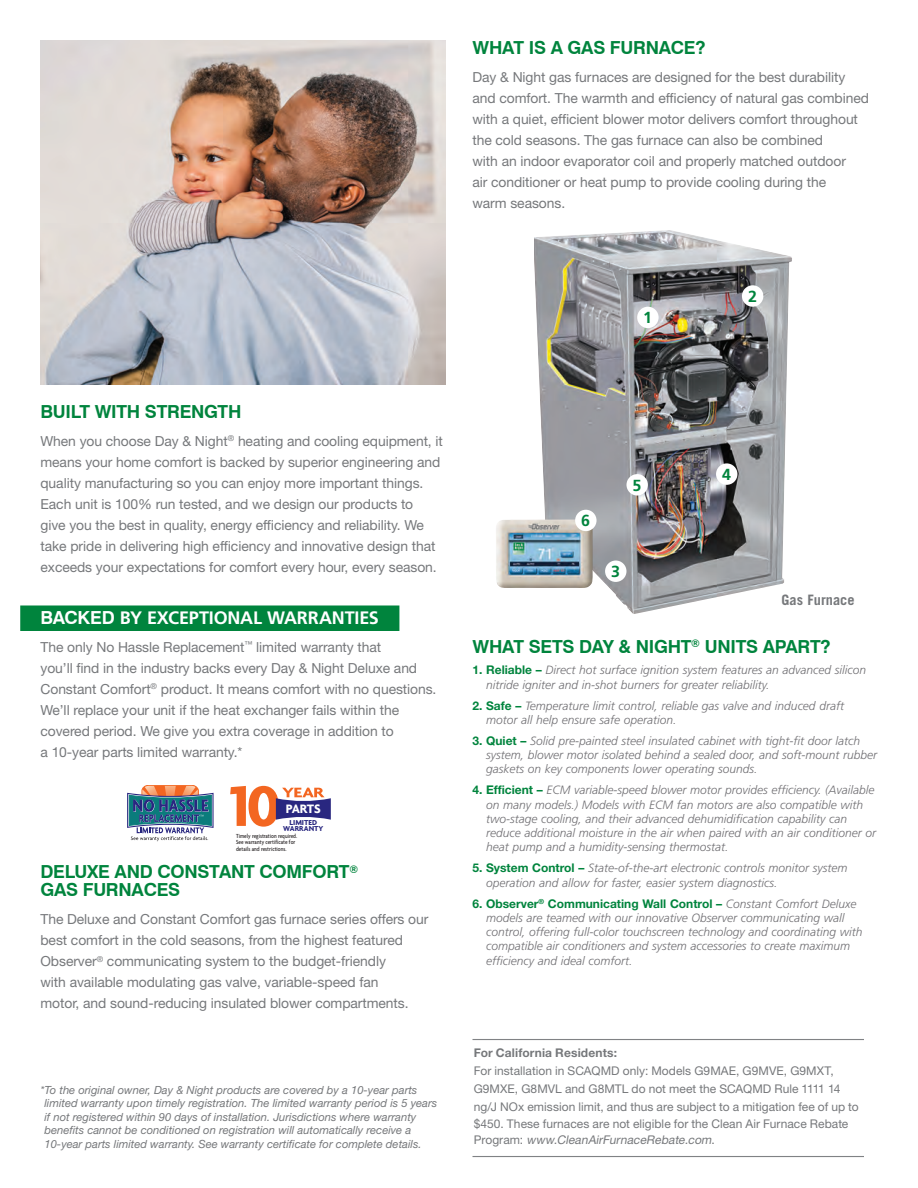
<style>
.page{position:relative;width:918px;height:1188px;background:#fff}
.page>*{position:absolute;margin:0;border:0;box-sizing:border-box;transform-origin:0 0}
.t1{font:700 condensed 61.65px "Agenda";color:#f36621;scale:1.17 1}
.D-Green_header{font:700 18px/18px "Swiss 721 BT";letter-spacing:-.015em;color:#00843d}
.D-White_header_with{font:700 18px "Frutiger LT Std";letter-spacing:-.01em;color:#fff}
.t2{font:700 16.05px "Frutiger LT Std";color:#00843d}
.t3{font:700 14.4px "Trade Gothic LT Std";color:#76787b}
.D-Body_Copy{font:13.8px/21px "Helvetica Neue LT Std";letter-spacing:-.005em;color:#76787b}
.t4{font:700 13.2px "Agenda";letter-spacing:-.03em;color:#fff}
.D-Numbered_list{font:italic 300 12px/14.2px "Frutiger LT Std";color:#717074}
.t5{font:12px/18px "Helvetica Neue LT Std";letter-spacing:.005em;color:#76787b}
.t6{font:700 12px "Helvetica Neue LT Std";letter-spacing:.01em;color:#76787b}
.D-Disclaimer_grey_it{font:italic 11.25px/13.5px "Helvetica Neue LT Std";color:#76787b}
.t7{font:700 7.8px "Agenda";color:#292780}
.t8{font:500 condensed 6.3px/6.3px "Agenda";color:#231f20}
.s1{font-family:"Swiss 721 BT"}
.s2{font-family:"Helvetica Neue LT Std";font-weight:700;font-style:normal;color:#00843d}
.s3{font-style:italic}
</style>
<div class="page">
<div style="left:20px;top:605px;width:379px;height:26px;background:#00843d"></div>
<svg style="left:276px;top:788px;width:55px;height:32px"></svg>
<svg style="left:127px;top:785px;width:87px;height:56px"></svg>
<img style="left:40px;top:40px;width:406px;height:344px">
<img style="left:534px;top:230px;width:258px;height:384px">
<div style="left:637px;top:307px;width:22px;height:21px;background:#fff;border-radius:50%"></div>
<div style="left:742px;top:285px;width:21px;height:22px;background:#fff;border-radius:50%"></div>
<div style="left:626px;top:474px;width:22px;height:22px;background:#fff;border-radius:50%"></div>
<div style="left:716px;top:463px;width:21px;height:22px;background:#fff;border-radius:50%"></div>
<div style="left:605px;top:561px;width:21px;height:21px;background:#fff;border-radius:50%"></div>
<img style="left:496px;top:519px;width:98px;height:70px">
<div style="left:575px;top:510px;width:22px;height:21px;background:#fff;border-radius:50%"></div>
<hr style="left:473px;top:1039px;width:391px;height:1px;background:#808285">
<hr style="left:473px;top:1156px;width:391px;height:1px;background:#808285">
<p class="D-Green_header" style="left:472px;top:39px;width:234px">WHAT IS A GAS FURNACE?</p>
<p class="D-Body_Copy" style="left:472px;top:66px;width:398px">Day &amp; Night gas furnaces are designed for the best durability and comfort. The warmth and efficiency of natural gas combined with a quiet, efficient blower motor delivers comfort throughout the cold seasons. The gas furnace can also be combined<br>with an indoor evaporator coil and properly matched outdoor<br>air conditioner or heat pump to provide cooling during the<br>warm seasons.</p>
<p class="t2" style="left:643px;top:308px;width:10px">1</p>
<p class="t2" style="left:748px;top:287px;width:10px">2</p>
<p class="D-Green_header" style="left:40px;top:402px;width:202px">BUILT WITH STRENGTH</p>
<p class="D-Body_Copy" style="left:40px;top:430px;width:404px">When you choose Day &amp; Night<sup>®</sup> heating and cooling equipment, it means your home comfort is backed by superior engineering and quality manufacturing so you can enjoy more important things.<br>Each unit is 100% run tested, and we design our products to<br>give you the best in quality, energy efficiency and reliability. We take pride in delivering high efficiency and innovative design that exceeds your expectations for comfort every hour, every season.</p>
<p class="D-White_header_with" style="left:40px;top:607px;width:340px"><span class="s1">BACKED</span> BY EXCEPTIONAL WARRANTIES</p>
<p class="D-Body_Copy" style="left:40px;top:636px;width:398px">The only No Hassle Replacement<sup>™</sup> limited warranty that<br>you’ll find in the industry backs every Day &amp; Night Deluxe and Constant Comfort<sup>®</sup> product. It means comfort with no questions.<br>We’ll replace your unit if the heat exchanger fails within the covered period. We give you extra coverage in addition to<br>a 10-year parts limited warranty.*</p>
<p class="t1" style="left:229px;top:770px;width:46px">10</p>
<p class="t4" style="left:286px;top:801px;width:37px">PARTS</p>
<p class="t7" style="left:289px;top:818px;width:29px">LIMITED</p>
<p class="t7" style="left:283px;top:824px;width:42px">WARRANTY</p>
<p class="t8" style="left:236px;top:833px;width:63px">Timely registration required.<br>See warranty certificate for details and restrictions.</p>
<p class="D-Green_header" style="left:40px;top:863px;width:319px">DELUXE AND CONSTANT COMFORT<sup>®<br></sup>GAS FURNACES</p>
<p class="D-Body_Copy" style="left:40px;top:909px;width:389px">The Deluxe and Constant Comfort gas furnace series offers our best comfort in the cold seasons, from the highest featured Observer<sup>®</sup> communicating system to the budget-friendly<br>with available modulating gas valve, variable-speed fan<br>motor, and sound-reducing insulated blower compartments.</p>
<p class="D-Disclaimer_grey_it" style="left:44px;top:1083px;width:394px;text-indent:-4px">*To the original owner, Day &amp; Night products are covered by a 10-year parts limited warranty upon timely registration. The limited warranty period is 5 years if not registered within 90 days of installation. Jurisdictions where warranty benefits cannot be conditioned on registration will automatically receive a 10-year parts limited warranty. See warranty certificate for complete details.</p>
<p class="t2" style="left:581px;top:511px;width:10px">6</p>
<p class="t2" style="left:633px;top:476px;width:10px">5</p>
<p class="t2" style="left:611px;top:562px;width:10px">3</p>
<p class="t2" style="left:722px;top:465px;width:10px">4</p>
<p class="t3" style="left:782px;top:591px;width:75px">Gas Furnace</p>
<p class="D-Green_header" style="left:472px;top:638px;width:360px">WHAT SETS DAY &amp; NIGHT<sup>®</sup> UNITS APART?</p>
<p class="D-Numbered_list" style="left:486px;top:663px;width:381px;text-indent:-14px"><span class="s2">1. Reliable –</span> Direct hot surface ignition system features an advanced silicon nitride igniter and in-shot burners for greater reliability.</p>
<p class="D-Numbered_list" style="left:486px;top:699px;width:359px;text-indent:-14px"><span class="s2">2. Safe –</span> Temperature limit control, reliable gas valve and induced draft motor all help ensure safe operation.</p>
<p class="D-Numbered_list" style="left:486px;top:734px;width:393px;text-indent:-14px"><span class="s2">3. Quiet –</span> Solid pre-painted steel insulated cabinet with tight-fit door latch system, blower motor isolated behind a sealed door, and soft-mount rubber gaskets on key components lower operating sounds.</p>
<p class="D-Numbered_list" style="left:486px;top:783px;width:392px;text-indent:-14px"><span class="s2">4. Efficient –</span> ECM variable-speed blower motor provides efficiency. (Available on many models.) Models with ECM fan motors are also compatible with two-stage cooling, and their advanced dehumidification capability can reduce additional moisture in the air when paired with an air conditioner or heat pump and a humidity-sensing thermostat.</p>
<p class="D-Numbered_list" style="left:486px;top:861px;width:363px;text-indent:-14px"><span class="s2">5. System Control –</span> State-of-the-art electronic controls monitor system operation and allow for faster, easier system diagnostics.</p>
<p class="D-Numbered_list" style="left:486px;top:897px;width:378px;text-indent:-14px"><span class="s2">6. Observer</span><sup>®</sup> <span class="s2">Communicating Wall Control –</span> Constant Comfort Deluxe models are teamed with our innovative Observer communicating wall control, offering full-color touchscreen technology and coordinating with compatible air conditioners and system accessories to create maximum efficiency and ideal comfort.</p>
<p class="t6" style="left:474px;top:1045px;width:145px">For California Residents:</p>
<p class="t5" style="left:474px;top:1062px;width:387px">For installation in SCAQMD only: Models G9MAE, G9MVE, G9MXT,<br>G9MXE, G8MVL and G8MTL do not meet the SCAQMD Rule 1111 14 ng/J NOx emission limit, and thus are subject to a mitigation fee of up to</p>
<p class="t5" style="left:474px;top:1115px;width:376px;line-height:16.5px">$450. These furnaces are not eligible for the Clean Air Furnace Rebate<br>P r o g r a m : <span class="s3">www.CleanAirFurnaceRebate.com</span>.</p>
</div>
